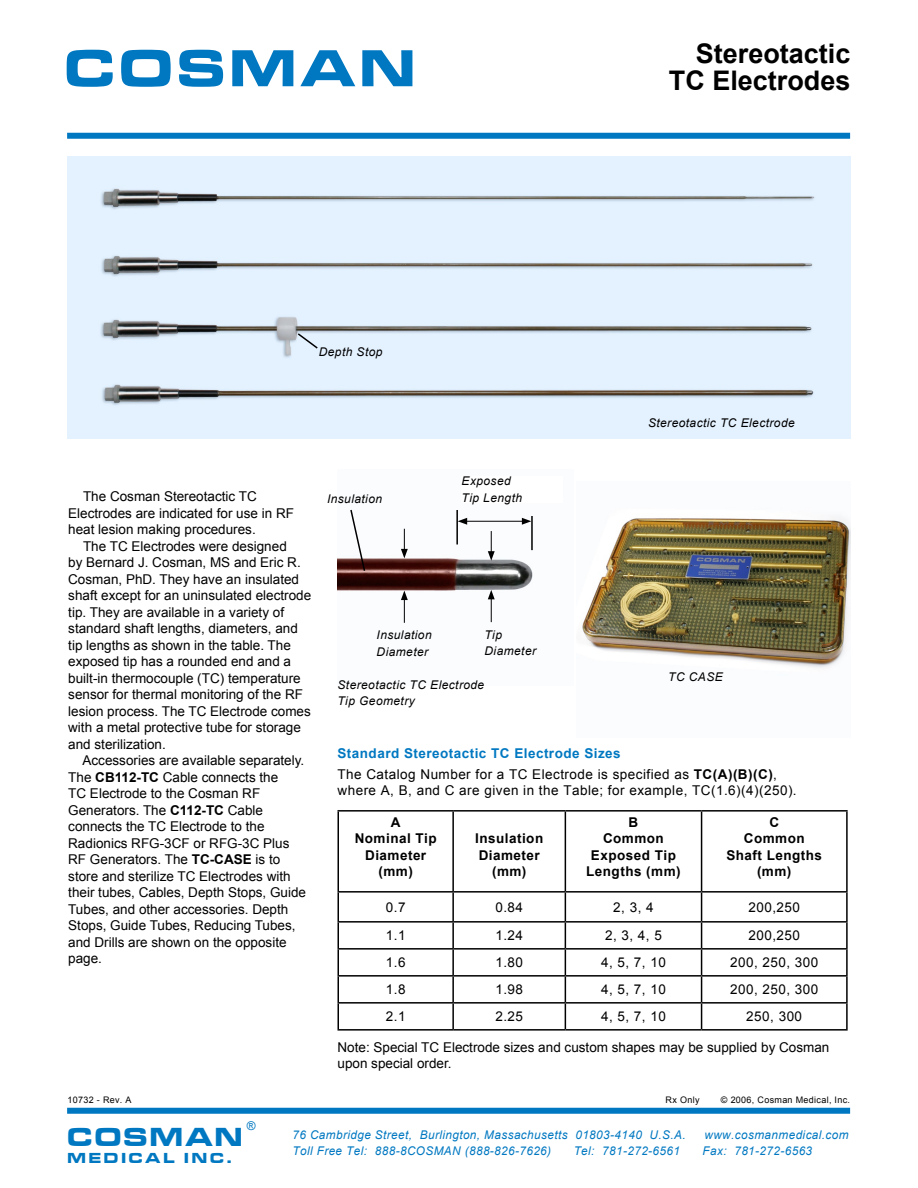
<style>
.page{position:relative;width:918px;height:1188px;background:#fff}
.page>*{position:absolute;margin:0;border:0;box-sizing:border-box;transform-origin:0 0}
.t1{font:54px "Microgramma D Bold Exte";letter-spacing:.1em;color:#0078c1}
.t2{font:700 27px/27px "Arial";color:#000;text-align:right}
.t3{font:27px "Microgramma D Bold Exte";letter-spacing:.1em;color:#0078c1}
.t4{font:15px "Microgramma D Bold Exte";color:#0078c1}
.t5{font:13.5px/16.5px "Arial";color:#000}
.t6{font:13.5px/21px "Arial";letter-spacing:.035em;color:#000}
.t7{font:700 13.5px/16.5px "Arial";letter-spacing:.035em;color:#000;text-align:center}
.t8{font:italic 12px "Arial";letter-spacing:.035em;color:#0078c1}
.t9{font:italic 12px/16.5px "Arial";letter-spacing:.035em;color:#000}
.t10{font:12px "Arial";color:#0078c1}
.t11{font:9px "Arial";letter-spacing:.035em;color:#000}
.s1{font-weight:700}
.s2{font-weight:700;color:#0078c1}
</style>
<div class="page">
<div style="left:67px;top:133px;width:783px;height:6px;background:#0078c1"></div>
<div style="left:67px;top:1108px;width:783px;height:6px;background:#0078c1"></div>
<hr style="left:338px;top:810px;width:115px;height:2px;background:#000">
<hr style="left:338px;top:812px;width:1px;height:79px;background:#000">
<hr style="left:453px;top:810px;width:112px;height:2px;background:#000">
<hr style="left:452px;top:812px;width:2px;height:79px;background:#000">
<hr style="left:565px;top:810px;width:137px;height:2px;background:#000">
<hr style="left:565px;top:812px;width:1px;height:79px;background:#000">
<hr style="left:702px;top:810px;width:146px;height:2px;background:#000">
<hr style="left:701px;top:812px;width:1px;height:79px;background:#000">
<hr style="left:846px;top:812px;width:2px;height:79px;background:#000">
<hr style="left:453px;top:891px;width:112px;height:2px;background:#000">
<hr style="left:565px;top:891px;width:137px;height:2px;background:#000">
<hr style="left:702px;top:891px;width:146px;height:2px;background:#000">
<hr style="left:846px;top:893px;width:2px;height:28px;background:#000">
<hr style="left:453px;top:921px;width:112px;height:2px;background:#000">
<hr style="left:452px;top:923px;width:2px;height:25px;background:#000">
<hr style="left:565px;top:921px;width:137px;height:2px;background:#000">
<hr style="left:702px;top:921px;width:146px;height:2px;background:#000">
<hr style="left:846px;top:923px;width:2px;height:25px;background:#000">
<hr style="left:338px;top:948px;width:115px;height:2px;background:#000">
<hr style="left:453px;top:948px;width:112px;height:2px;background:#000">
<hr style="left:452px;top:950px;width:2px;height:25px;background:#000">
<hr style="left:565px;top:948px;width:137px;height:2px;background:#000">
<hr style="left:702px;top:948px;width:146px;height:2px;background:#000">
<hr style="left:846px;top:950px;width:2px;height:25px;background:#000">
<hr style="left:338px;top:975px;width:115px;height:2px;background:#000">
<hr style="left:453px;top:975px;width:112px;height:2px;background:#000">
<hr style="left:452px;top:977px;width:2px;height:25px;background:#000">
<hr style="left:565px;top:975px;width:137px;height:2px;background:#000">
<hr style="left:702px;top:975px;width:146px;height:2px;background:#000">
<hr style="left:846px;top:977px;width:2px;height:25px;background:#000">
<hr style="left:338px;top:1002px;width:115px;height:2px;background:#000">
<hr style="left:453px;top:1002px;width:112px;height:2px;background:#000">
<hr style="left:452px;top:1004px;width:2px;height:25px;background:#000">
<hr style="left:565px;top:1002px;width:137px;height:2px;background:#000">
<svg style="left:565px;top:893px;width:1px;height:136px"></svg>
<hr style="left:702px;top:1002px;width:146px;height:2px;background:#000">
<svg style="left:701px;top:893px;width:1px;height:136px"></svg>
<hr style="left:846px;top:1004px;width:2px;height:25px;background:#000">
<hr style="left:338px;top:1029px;width:115px;height:2px;background:#000">
<hr style="left:453px;top:1029px;width:112px;height:2px;background:#000">
<hr style="left:565px;top:1029px;width:137px;height:2px;background:#000">
<hr style="left:702px;top:1029px;width:146px;height:2px;background:#000">
<hr style="left:338px;top:891px;width:115px;height:2px;background:#000">
<svg style="left:338px;top:893px;width:1px;height:136px"></svg>
<hr style="left:452px;top:893px;width:2px;height:28px;background:#000">
<hr style="left:338px;top:921px;width:115px;height:2px;background:#000">
<img style="left:68px;top:157px;width:782px;height:282px">
<img style="left:338px;top:517px;width:195px;height:106px">
<img style="left:582px;top:518px;width:268px;height:150px">
<hr style="left:531px;top:516px;width:2px;height:34px;background:#000">
<svg style="left:488px;top:531px;width:7px;height:30px"></svg>
<svg style="left:488px;top:590px;width:7px;height:32px"></svg>
<hr style="left:456px;top:510px;width:2px;height:34px;background:#000">
<hr style="left:465px;top:521px;width:59px;height:1px;background:#000">
<svg style="left:458px;top:518px;width:9px;height:7px"></svg>
<svg style="left:522px;top:518px;width:9px;height:7px"></svg>
<svg style="left:401px;top:529px;width:7px;height:29px"></svg>
<svg style="left:401px;top:591px;width:7px;height:32px"></svg>
<svg style="left:349px;top:509px;width:17px;height:64px"></svg>
<svg style="left:296px;top:332px;width:23px;height:18px"></svg>
<h1 class="t1" style="left:65px;top:32px;width:352px">COSMAN</h1>
<h2 class="t2" style="left:669px;top:41px;width:183px">Stereotactic<br>TC Electrodes</h2>
<p class="t9" style="left:319px;top:344px;width:65px">Depth Stop</p>
<p class="t9" style="left:648px;top:415px;width:148px">Stereotactic TC Electrode</p>
<p class="t9" style="left:462px;top:473px;width:62px">Exposed<br>Tip Length</p>
<p class="t5" style="left:68px;top:488px;width:227px;text-indent:15px">The Cosman Stereotactic TC<br>Electrodes are indicated for use in RF heat lesion making procedures.</p>
<p class="t5" style="left:68px;top:538px;width:244px;text-indent:15px">The TC Electrodes were designed<br>by Bernard J. Cosman, MS and Eric R.<br>Cosman, PhD. They have an insulated shaft except for an uninsulated electrode tip. They are available in a variety of standard shaft lengths, diameters, and tip lengths as shown in the table. The exposed tip has a rounded end and a built-in thermocouple (TC) temperature sensor for thermal monitoring of the RF lesion process. The TC Electrode comes with a metal protective tube for storage and sterilization.</p>
<p class="t5" style="left:68px;top:752px;width:239px;text-indent:14px">Accessories are available separately.<br>The <span class="s1">CB112-TC</span> Cable connects the<br>TC Electrode to the Cosman RF<br>Generators. The <span class="s1">C112-TC</span> Cable connects the TC Electrode to the<br>Radionics RFG-3CF or RFG-3C Plus<br>RF Generators. The <span class="s1">TC-CASE</span> is to store and sterilize TC Electrodes with their tubes, Cables, Depth Stops, Guide<br>Tubes, and other accessories. Depth<br>Stops, Guide Tubes, Reducing Tubes, and Drills are shown on the opposite page.</p>
<p class="t6" style="left:338px;top:742px;width:441px"><span class="s2">Standard Stereotactic TC Electrode Sizes<br></span>The Catalog Number for a TC Electrode is specified as <span class="s1">TC(A)(B)(C)</span>,</p>
<p class="t9" style="left:327px;top:491px;width:57px">Insulation</p>
<p class="t9" style="left:484px;top:626px;width:53px">Tip<br>Diameter</p>
<p class="t9" style="left:377px;top:627px;width:57px">Insulation<br>Diameter</p>
<p class="t9" style="left:668px;top:669px;width:56px">TC CASE</p>
<p class="t9" style="left:338px;top:677px;width:148px">Stereotactic TC Electrode<br>Tip Geometry</p>
<p class="t6" style="left:338px;top:780px;width:461px">where A, B, and C are given in the Table; for example, TC(1.6)(4)(250).</p>
<p class="t7" style="left:355px;top:814px;width:83px">A<br>Nominal Tip<br>Diameter (mm)</p>
<p class="t7" style="left:586px;top:814px;width:96px">B<br>Common<br>Exposed Tip<br>Lengths (mm)</p>
<p class="t7" style="left:726px;top:814px;width:97px">C<br>Common<br>Shaft Lengths (mm)</p>
<p class="t7" style="left:475px;top:831px;width:70px">Insulation<br>Diameter (mm)</p>
<p class="t5" style="left:386px;top:899px;width:21px">0.7</p>
<p class="t5" style="left:495px;top:899px;width:29px">0.84</p>
<p class="t5" style="left:613px;top:899px;width:42px">2, 3, 4</p>
<p class="t5" style="left:748px;top:899px;width:53px">200,250</p>
<p class="t5" style="left:386px;top:927px;width:21px">1.1</p>
<p class="t5" style="left:495px;top:927px;width:29px">1.24</p>
<p class="t5" style="left:605px;top:927px;width:58px">2, 3, 4, 5</p>
<p class="t5" style="left:748px;top:927px;width:53px">200,250</p>
<p class="t5" style="left:386px;top:954px;width:21px">1.6</p>
<p class="t5" style="left:495px;top:954px;width:29px">1.80</p>
<p class="t5" style="left:601px;top:954px;width:66px">4, 5, 7, 10</p>
<p class="t6" style="left:730px;top:952px;width:90px">200, 250, 300</p>
<p class="t5" style="left:386px;top:981px;width:21px">1.8</p>
<p class="t5" style="left:495px;top:981px;width:29px">1.98</p>
<p class="t5" style="left:601px;top:981px;width:66px">4, 5, 7, 10</p>
<p class="t6" style="left:730px;top:979px;width:90px">200, 250, 300</p>
<p class="t5" style="left:386px;top:1008px;width:21px">2.1</p>
<p class="t5" style="left:495px;top:1008px;width:29px">2.25</p>
<p class="t5" style="left:601px;top:1008px;width:66px">4, 5, 7, 10</p>
<p class="t5" style="left:746px;top:1008px;width:57px">250, 300</p>
<p class="t5" style="left:338px;top:1039px;width:493px">Note: Special TC Electrode sizes and custom shapes may be supplied by Cosman upon special order.</p>
<p class="t11" style="left:68px;top:1094px;width:66px">10732 - Rev. A</p>
<p class="t10" style="left:247px;top:1118px;width:10px">®</p>
<h2 class="t3" style="left:68px;top:1118px;width:177px">COSMAN</h2>
<p class="t4" style="left:68px;top:1147px;width:79px">MEDICA</p>
<p class="t4" style="left:163px;top:1147px;width:35px">L INC</p>
<p class="t4" style="left:227px;top:1147px;width:6px">.</p>
<p class="t11" style="left:666px;top:1094px;width:35px">Rx Only</p>
<p class="t11" style="left:721px;top:1094px;width:131px">© 2006, Cosman Medical, Inc.</p>
<p class="t8" style="left:292px;top:1127px;width:395px">76 Cambridge Street, Burlington, Massachusetts 01803-4140 U.S.A.</p>
<p class="t8" style="left:705px;top:1127px;width:146px">www.cosmanmedical.com</p>
<p class="t8" style="left:292px;top:1143px;width:260px">Toll Free Tel: 888-8COSMAN (888-826-7626)</p>
<p class="t8" style="left:574px;top:1143px;width:108px">Tel: 781-272-6561</p>
<p class="t8" style="left:703px;top:1143px;width:111px">Fax: 781-272-6563</p>
</div>
